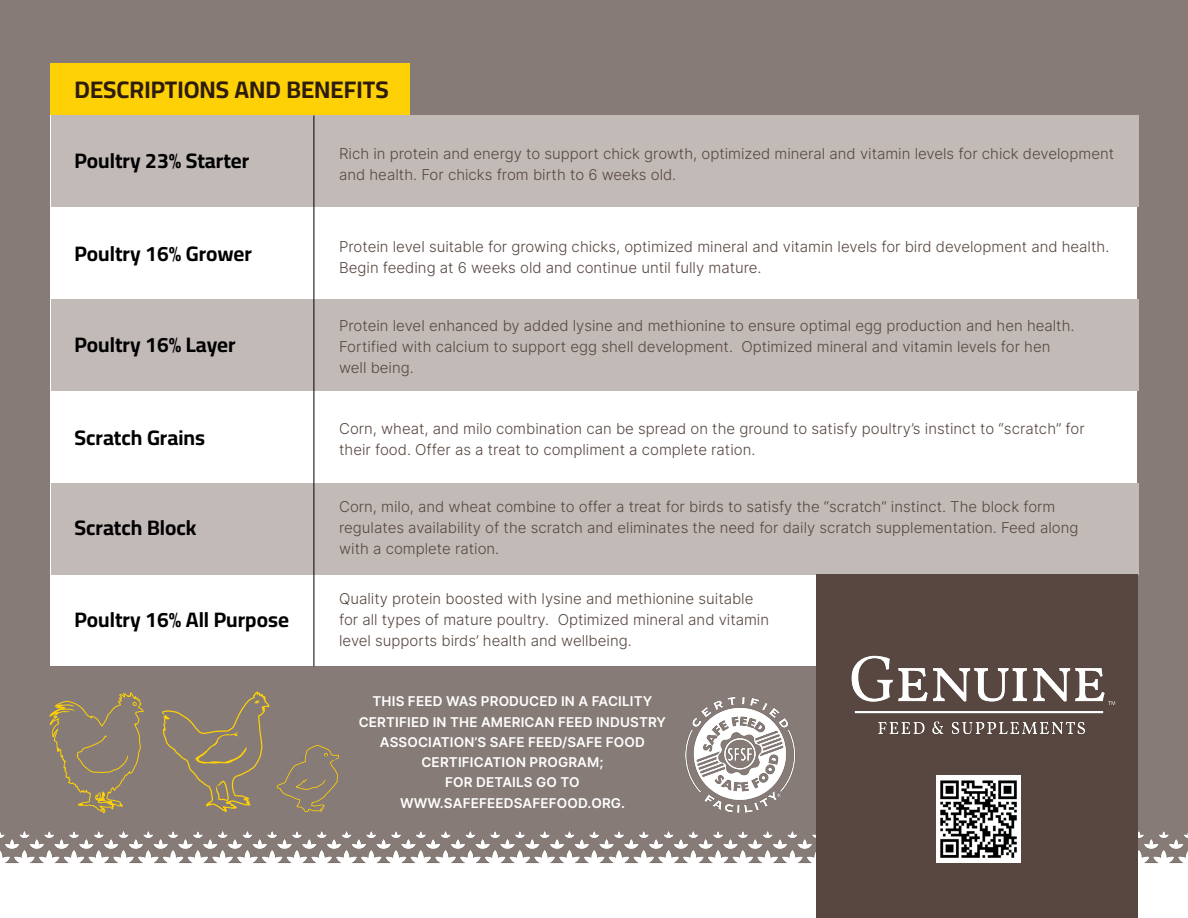
<style>
.page{position:relative;width:1188px;height:918px;background:#867b76}
.page>*{position:absolute;margin:0;border:0;box-sizing:border-box;transform-origin:0 0}
.t1{font:700 24px "Cairo";color:#2d1c0c}
.t2{font:700 21px "Cairo";color:#000001}
.t3{font:300 15px/21px "Inter";color:#574740}
.t4{font:600 13.5px/20.2px "Inter";letter-spacing:.01em;color:#fff;text-align:center}
</style>
<div class="page">
<div style="left:51px;top:64px;width:359px;height:85px;background:#fed006"></div>
<div style="left:51px;top:116px;width:1086px;height:550px;background:#fff"></div>
<div style="left:51px;top:116px;width:1087px;height:91px;background:#c2bab7"></div>
<div style="left:51px;top:299px;width:1087px;height:92px;background:#c2bab7"></div>
<div style="left:51px;top:483px;width:1087px;height:92px;background:#c2bab7"></div>
<div style="left:0;top:895px;width:1188px;height:23px;background:#fff"></div>
<hr style="left:314px;top:116px;width:1px;height:550px;background:#000001">
<img style="left:0;top:832px;width:816px;height:63px">
<img style="left:1138px;top:832px;width:50px;height:63px">
<div style="left:816px;top:575px;width:322px;height:343px;background:#574740"></div>
<img style="left:937px;top:776px;width:84px;height:86px">
<img style="left:685px;top:696px;width:111px;height:117px">
<img style="left:851px;top:655px;width:265px;height:79px">
<svg style="left:162px;top:691px;width:108px;height:121px"></svg>
<svg style="left:49px;top:692px;width:95px;height:122px"></svg>
<svg style="left:276px;top:745px;width:63px;height:67px"></svg>
<p class="t1" style="left:75px;top:72px;width:316px">DESCRIPTIONS AND BENEFITS</p>
<p class="t2" style="left:75px;top:145px;width:176px">Poultry 23% Starter</p>
<p class="t2" style="left:75px;top:238px;width:179px">Poultry 16% Grower</p>
<p class="t2" style="left:75px;top:329px;width:163px">Poultry 16% Layer</p>
<p class="t2" style="left:75px;top:422px;width:132px">Scratch Grains</p>
<p class="t2" style="left:75px;top:512px;width:124px">Scratch Block</p>
<p class="t2" style="left:75px;top:604px;width:216px">Poultry 16% All Purpose</p>
<p class="t3" style="left:339px;top:143px;width:777px">Rich in protein and energy to support chick growth, optimized mineral and vitamin levels for chick development and health. For chicks from birth to 6 weeks old.</p>
<p class="t3" style="left:339px;top:235px;width:772px">Protein level suitable for growing chicks, optimized mineral and vitamin levels for bird development and health.<br>Begin feeding at 6 weeks old and continue until fully mature.</p>
<p class="t3" style="left:339px;top:315px;width:737px">Protein level enhanced by added lysine and methionine to ensure optimal egg production and hen health.<br>Fortified with calcium to support egg shell development. Optimized mineral and vitamin levels for hen well being.</p>
<p class="t3" style="left:339px;top:417px;width:747px">Corn, wheat, and milo combination can be spread on the ground to satisfy poultry’s instinct to “scratch” for their food. Offer as a treat to compliment a complete ration.</p>
<p class="t3" style="left:339px;top:496px;width:741px">Corn, milo, and wheat combine to offer a treat for birds to satisfy the “scratch” instinct. The block form regulates availability of the scratch and eliminates the need for daily scratch supplementation. Feed along with a complete ration.</p>
<p class="t3" style="left:339px;top:588px;width:432px">Quality protein boosted with lysine and methionine suitable for all types of mature poultry. Optimized mineral and vitamin level supports birds’ health and wellbeing.</p>
<p class="t4" style="left:359px;top:691px;width:309px">THIS FEED WAS PRODUCED IN A FACILITY<br>CERTIFIED IN THE AMERICAN FEED INDUSTRY<br>ASSOCIATION’S SAFE FEED/SAFE FOOD<br>CERTIFICATION PROGRAM;<br>FOR DETAILS GO TO<br>WWW.SAFEFEEDSAFEFOOD.ORG.</p>
</div>
